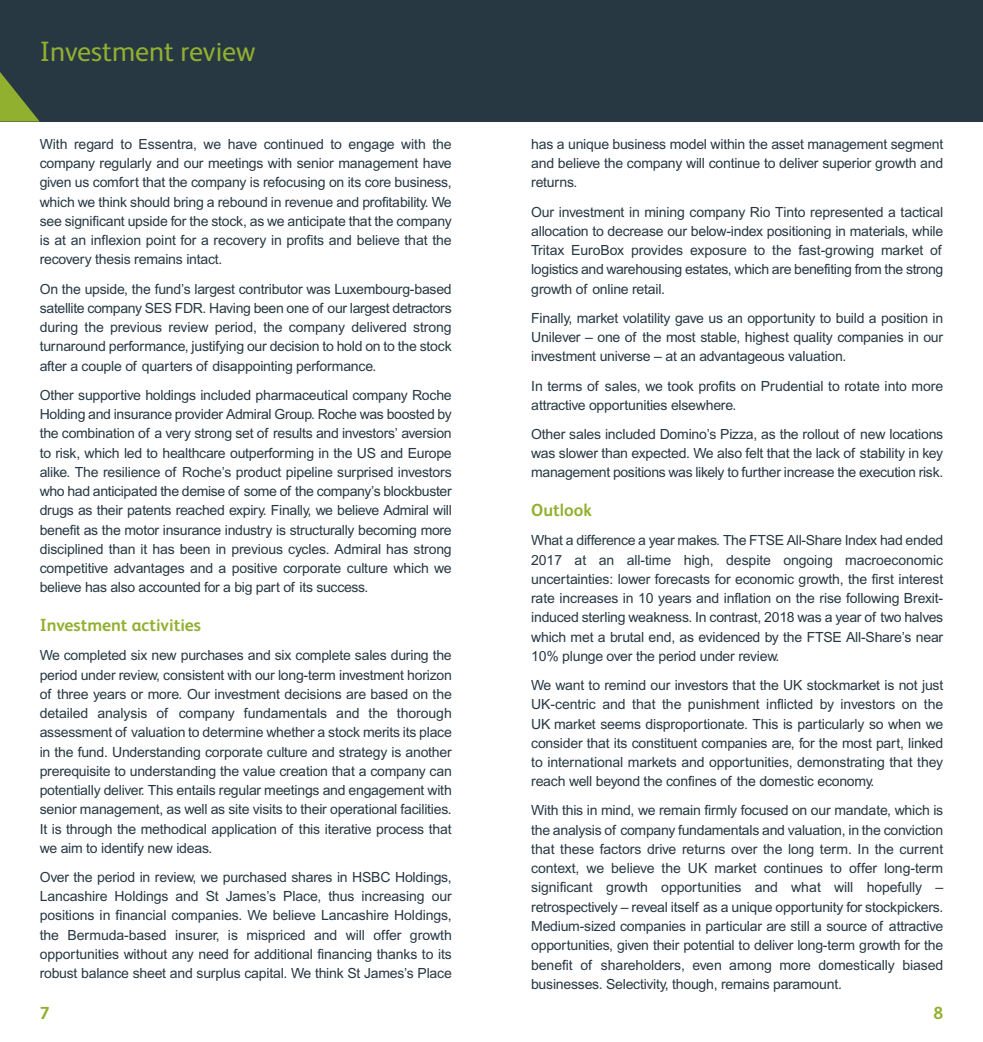
<style>
.page{position:relative;width:983px;height:1042px;background:#fff}
.page>*{position:absolute;margin:0;border:0;box-sizing:border-box;transform-origin:0 0}
.t1{font:28px "FS Albert";color:#92b02f}
.t2{font:700 17.5px "FS Albert";color:#92b02f}
.t3{font:14px/19.2px "Arial";letter-spacing:-.015em;color:#273843;text-align:justify}
</style>
<div class="page">
<div style="left:491px;top:0;width:491px;height:122px;background:#273843"></div>
<div style="left:0;top:0;width:491px;height:122px;background:#273843"></div>
<svg style="left:0;top:72px;width:40px;height:50px"></svg>
<h1 class="t1" style="left:40px;top:42px;width:217px">Investment review</h1>
<p class="t3" style="left:40px;top:136px;width:413px">With regard to Essentra, we have continued to engage with the company regularly and our meetings with senior management have given us comfort that the company is refocusing on its core business, which we think should bring a rebound in revenue and profitability. We see significant upside for the stock, as we anticipate that the company is at an inflexion point for a recovery in profits and believe that the recovery thesis remains intact.</p>
<p class="t3" style="left:40px;top:280px;width:413px">On the upside, the fund’s largest contributor was Luxembourg-based satellite company SES FDR. Having been one of our largest detractors during the previous review period, the company delivered strong turnaround performance, justifying our decision to hold on to the stock after a couple of quarters of disappointing performance.</p>
<p class="t3" style="left:40px;top:387px;width:413px">Other supportive holdings included pharmaceutical company Roche Holding and insurance provider Admiral Group. Roche was boosted by the combination of a very strong set of results and investors’ aversion to risk, which led to healthcare outperforming in the US and Europe alike. The resilience of Roche’s product pipeline surprised investors who had anticipated the demise of some of the company’s blockbuster drugs as their patents reached expiry. Finally, we believe Admiral will benefit as the motor insurance industry is structurally becoming more disciplined than it has been in previous cycles. Admiral has strong competitive advantages and a positive corporate culture which we believe has also accounted for a big part of its success.</p>
<p class="t2" style="left:40px;top:619px;width:163px">Investment activities</p>
<p class="t3" style="left:40px;top:647px;width:413px">We completed six new purchases and six complete sales during the period under review, consistent with our long-term investment horizon of three years or more. Our investment decisions are based on the detailed analysis of company fundamentals and the thorough assessment of valuation to determine whether a stock merits its place in the fund. Understanding corporate culture and strategy is another prerequisite to understanding the value creation that a company can potentially deliver. This entails regular meetings and engagement with senior management, as well as site visits to their operational facilities.<br>It is through the methodical application of this iterative process that we aim to identify new ideas.</p>
<p class="t3" style="left:40px;top:869px;width:413px">Over the period in review, we purchased shares in HSBC Holdings, Lancashire Holdings and St James’s Place, thus increasing our positions in financial companies. We believe Lancashire Holdings, the Bermuda-based insurer, is mispriced and will offer growth opportunities without any need for additional financing thanks to its robust balance sheet and surplus capital. We think St James’s Place</p>
<p class="t2" style="left:40px;top:1007px;width:11px">7</p>
<p class="t3" style="left:531px;top:136px;width:413px">has a unique business model within the asset management segment and believe the company will continue to deliver superior growth and returns.</p>
<p class="t3" style="left:531px;top:203px;width:413px">Our investment in mining company Rio Tinto represented a tactical allocation to decrease our below-index positioning in materials, while Tritax EuroBox provides exposure to the fast-growing market of logistics and warehousing estates, which are benefiting from the strong growth of online retail.</p>
<p class="t3" style="left:531px;top:310px;width:413px">Finally, market volatility gave us an opportunity to build a position in Unilever – one of the most stable, highest quality companies in our investment universe – at an advantageous valuation.</p>
<p class="t3" style="left:531px;top:377px;width:413px">In terms of sales, we took profits on Prudential to rotate into more attractive opportunities elsewhere.</p>
<p class="t3" style="left:531px;top:426px;width:413px">Other sales included Domino’s Pizza, as the rollout of new locations was slower than expected. We also felt that the lack of stability in key management positions was likely to further increase the execution risk.</p>
<p class="t2" style="left:531px;top:504px;width:62px">Outlook</p>
<p class="t3" style="left:531px;top:532px;width:413px">What a difference a year makes. The FTSE All-Share Index had ended 2017 at an all-time high, despite ongoing macroeconomic uncertainties: lower forecasts for economic growth, the first interest rate increases in 10 years and inflation on the rise following Brexit&shy;induced sterling weakness. In contrast, 2018 was a year of two halves which met a brutal end, as evidenced by the FTSE All-Share’s near 10% plunge over the period under review.</p>
<p class="t3" style="left:531px;top:677px;width:413px">We want to remind our investors that the UK stockmarket is not just UK-centric and that the punishment inflicted by investors on the UK market seems disproportionate. This is particularly so when we consider that its constituent companies are, for the most part, linked to international markets and opportunities, demonstrating that they reach well beyond the confines of the domestic economy.</p>
<p class="t3" style="left:531px;top:802px;width:413px">With this in mind, we remain firmly focused on our mandate, which is the analysis of company fundamentals and valuation, in the conviction that these factors drive returns over the long term. In the current context, we believe the UK market continues to offer long-term significant growth opportunities and what will hopefully – retrospectively – reveal itself as a unique opportunity for stockpickers.<br>Medium-sized companies in particular are still a source of attractive opportunities, given their potential to deliver long-term growth for the benefit of shareholders, even among more domestically biased businesses. Selectivity, though, remains paramount.</p>
<p class="t2" style="left:933px;top:1007px;width:11px">8</p>
</div>
